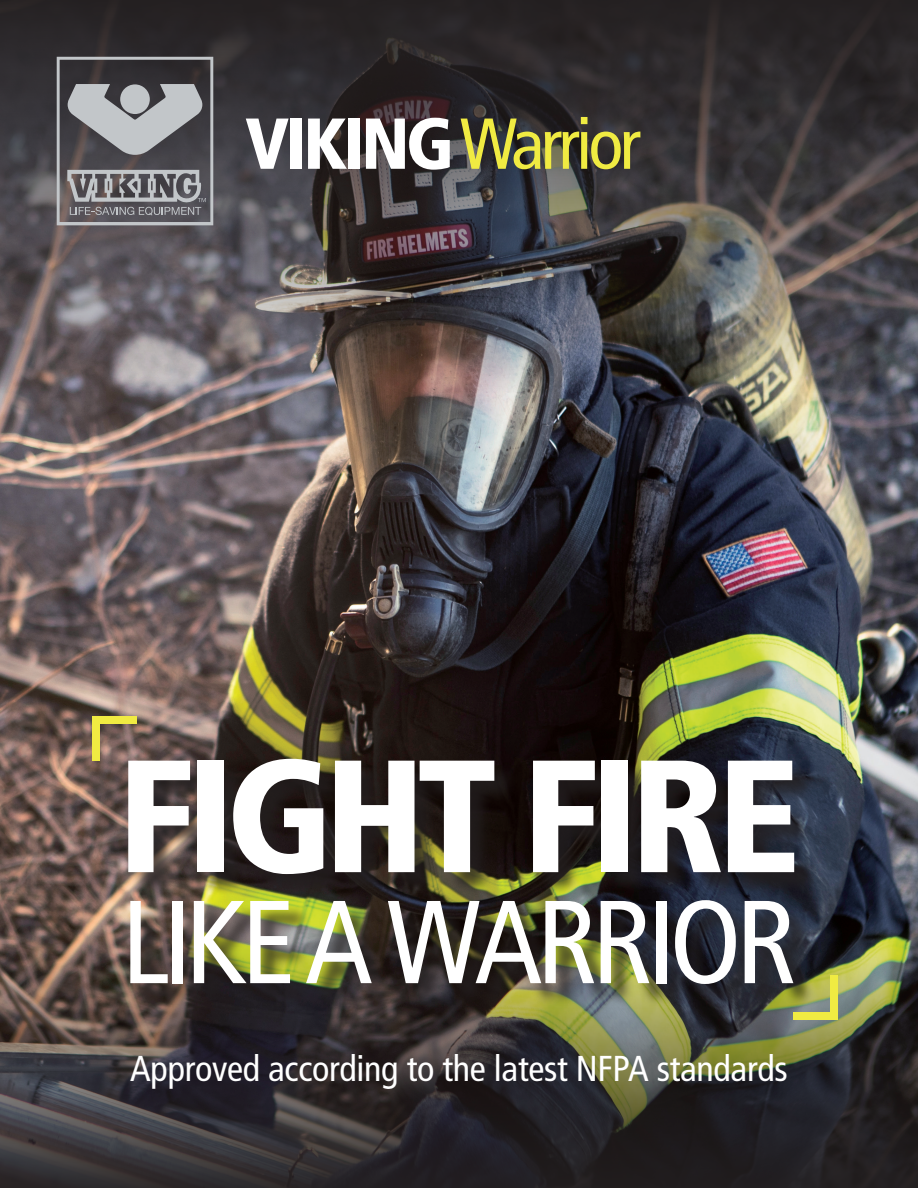
<style>
.page{position:relative;width:918px;height:1188px;background:#fff}
.page>*{position:absolute;margin:0;border:0;box-sizing:border-box;transform-origin:0 0}
.t1{font:900 condensed 159.75px "Frutiger";letter-spacing:-.05em;color:#fff}
.t2{font:condensed 117.75px "Frutiger";letter-spacing:-.05em;color:#fff}
.t3{font:condensed 72px "Frutiger";letter-spacing:-.05em;color:#f0eb42}
.t4{font:condensed 36px "Frutiger";letter-spacing:-.01em;color:#fff}
.s1{font-weight:900;color:#fff}
</style>
<div class="page">
<img style="left:0;top:393px;width:918px;height:543px">
<img style="left:0;top:0;width:918px;height:393px">
<svg style="left:0;top:936px;width:918px;height:252px;background:#3c3934"></svg>
<svg style="left:57px;top:57px;width:156px;height:168px;background:#767579"></svg>
<div style="left:131px;top:761px;width:687px;height:246px;background:#231f20;opacity:.75"></div>
<div style="left:92px;top:716px;width:44px;height:8px;background:#f0eb42"></div>
<div style="left:92px;top:716px;width:8px;height:44px;background:#f0eb42"></div>
<div style="left:794px;top:1012px;width:44px;height:7px;background:#f0eb42"></div>
<div style="left:830px;top:975px;width:8px;height:44px;background:#f0eb42"></div>
<h3 class="t3" style="left:245px;top:102px;width:397px"><span class="s1">VIKING</span>Warrior</h3>
<h1 class="t1" style="left:118px;top:721px;width:684px">FIGHT FIRE</h1>
<h2 class="t2" style="left:121px;top:874px;width:677px">LIKE A WARRIOR</h2>
<p class="t4" style="left:130px;top:1047px;width:659px">Approved according to the latest NFPA standards</p>
</div>
